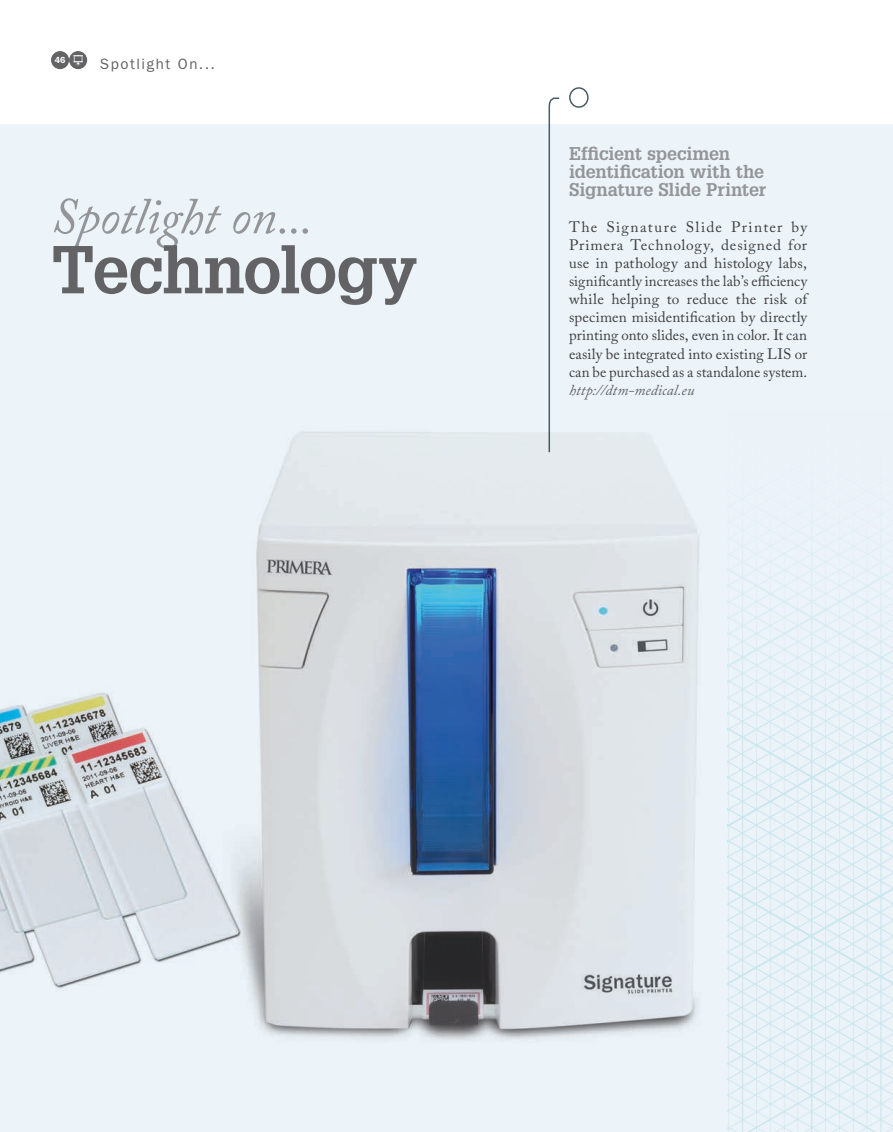
<style>
.page{position:relative;width:893px;height:1132px;background:#fff}
.page>*{position:absolute;margin:0;border:0;box-sizing:border-box;transform-origin:0 0}
.t1{font:700 66px "Glypha LT Std";letter-spacing:-.01em;color:#636366}
.t2{font:italic 51px "Adobe Caslon Pro";letter-spacing:-.015em;color:#939598}
.t3{font:700 18px/18px "Glypha LT Std";letter-spacing:-.005em;color:#939598}
.t4{font:15px/18px "Adobe Caslon Pro";letter-spacing:.005em;color:#3e3e3f;text-align:justify}
.t5{font:italic 15px "Adobe Caslon Pro";letter-spacing:.005em;color:#636366}
.t6{font:15px "ITC Franklin Gothic Std";letter-spacing:.105em;color:#636366}
.t7{font:600 8.85px "ITC Franklin Gothic Std";color:#fff}
</style>
<div class="page">
<div style="left:0;top:124px;width:893px;height:1007px;background:#edf4f9"></div>
<div style="left:51px;top:51px;width:18px;height:18px;background:#636366;border-radius:50%"></div>
<div style="left:69px;top:51px;width:18px;height:18px;background:#636366;border-radius:50%"></div>
<svg style="left:548px;top:97px;width:12px;height:243px"></svg>
<img style="left:727px;top:505px;width:166px;height:626px">
<div style="left:569px;top:87px;width:20px;height:21px;border:2px solid #4b5c68;border-radius:50%"></div>
<img style="left:0;top:340px;width:699px;height:700px">
<svg style="left:73px;top:55px;width:10px;height:11px"></svg>
<p class="t7" style="left:55px;top:55px;width:12px">46</p>
<p class="t6" style="left:100px;top:55px;width:116px">Spotlight On...</p>
<h2 class="t2" style="left:51px;top:186px;width:264px">Spotlight on...</h2>
<h1 class="t1" style="left:51px;top:229px;width:368px">Technology</h1>
<p class="t3" style="left:569px;top:144px;width:199px">Efficient specimen identification with the<br>Signature Slide Printer</p>
<p class="t4" style="left:569px;top:218px;width:240px">The Signature Slide Printer by Primera Technology, designed for use in pathology and histology labs, significantly increases the lab’s efficiency while helping to reduce the risk of specimen misidentification by directly printing onto slides, even in color. It can easily be integrated into existing LIS or can be purchased as a standalone system.</p>
<p class="t5" style="left:569px;top:380px;width:127px">http://dtm-medical.eu</p>
</div>
